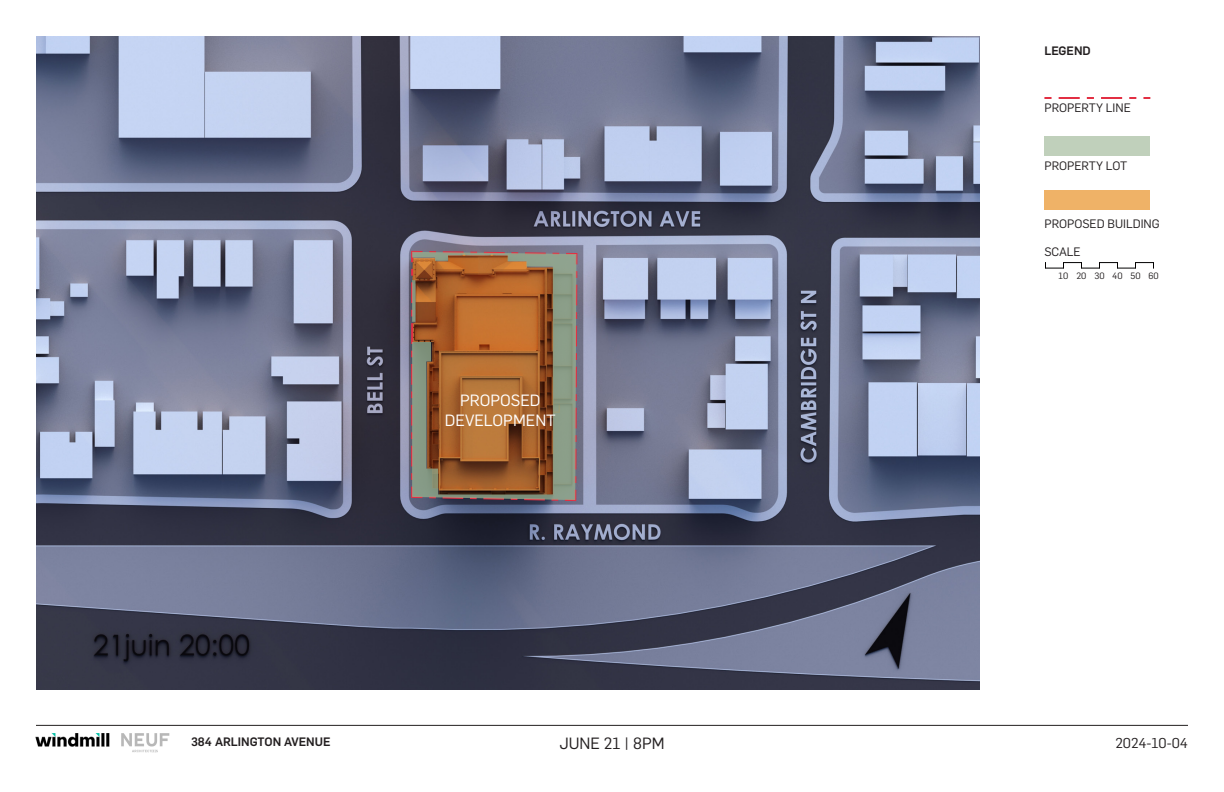
<style>
.page{position:relative;width:1224px;height:792px;background:#fff}
.page>*{position:absolute;margin:0;border:0;box-sizing:border-box;transform-origin:0 0}
.t1{font:16px/19.2px "Flama";color:#fff;text-align:center}
.t2{font:16px "Flama";color:#231f20}
.t3{font:14px "Flama";color:#231f20}
.t4{font:12px "Flama";color:#231f20}
.t5{font:500 12px "Flama";color:#231f20}
.t6{font:9px "Flama";color:#231f20}
</style>
<div class="page">
<hr style="left:36px;top:725px;width:1152px;height:1px;background:#231f20">
<svg style="left:1044px;top:97px;width:106px;height:2px"></svg>
<div style="left:1044px;top:136px;width:106px;height:19px;background:#c0d0bb"></div>
<div style="left:1044px;top:190px;width:106px;height:20px;background:#efb267"></div>
<svg style="left:1045px;top:262px;width:109px;height:7px"></svg>
<img style="left:121px;top:733px;width:49px;height:20px">
<img style="left:35px;top:733px;width:75px;height:14px">
<img style="left:36px;top:36px;width:943px;height:653px">
<svg style="left:410px;top:250px;width:168px;height:252px;background:#79566a"></svg>
<svg style="left:412px;top:252px;width:164px;height:248px;background:#9c6b40"></svg>
<p class="t5" style="left:1044px;top:42px;width:48px">LEGEND</p>
<p class="t4" style="left:1044px;top:100px;width:88px">PROPERTY LINE</p>
<p class="t4" style="left:1044px;top:157px;width:84px">PROPERTY LOT</p>
<h1 class="t1" style="left:445px;top:390px;width:112px">PROPOSED<br>DEVELOPMENT</h1>
<p class="t4" style="left:1044px;top:215px;width:117px">PROPOSED BUILDING</p>
<p class="t4" style="left:1044px;top:244px;width:38px">SCALE</p>
<p class="t6" style="left:1059px;top:270px;width:102px">10 20 30 40 50 60</p>
<p class="t5" style="left:191px;top:733px;width:141px">384 ARLINGTON AVENUE</p>
<p class="t2" style="left:559px;top:732px;width:107px">JUNE 21 | 8PM</p>
<p class="t3" style="left:1115px;top:733px;width:74px">2024-10-04</p>
</div>
